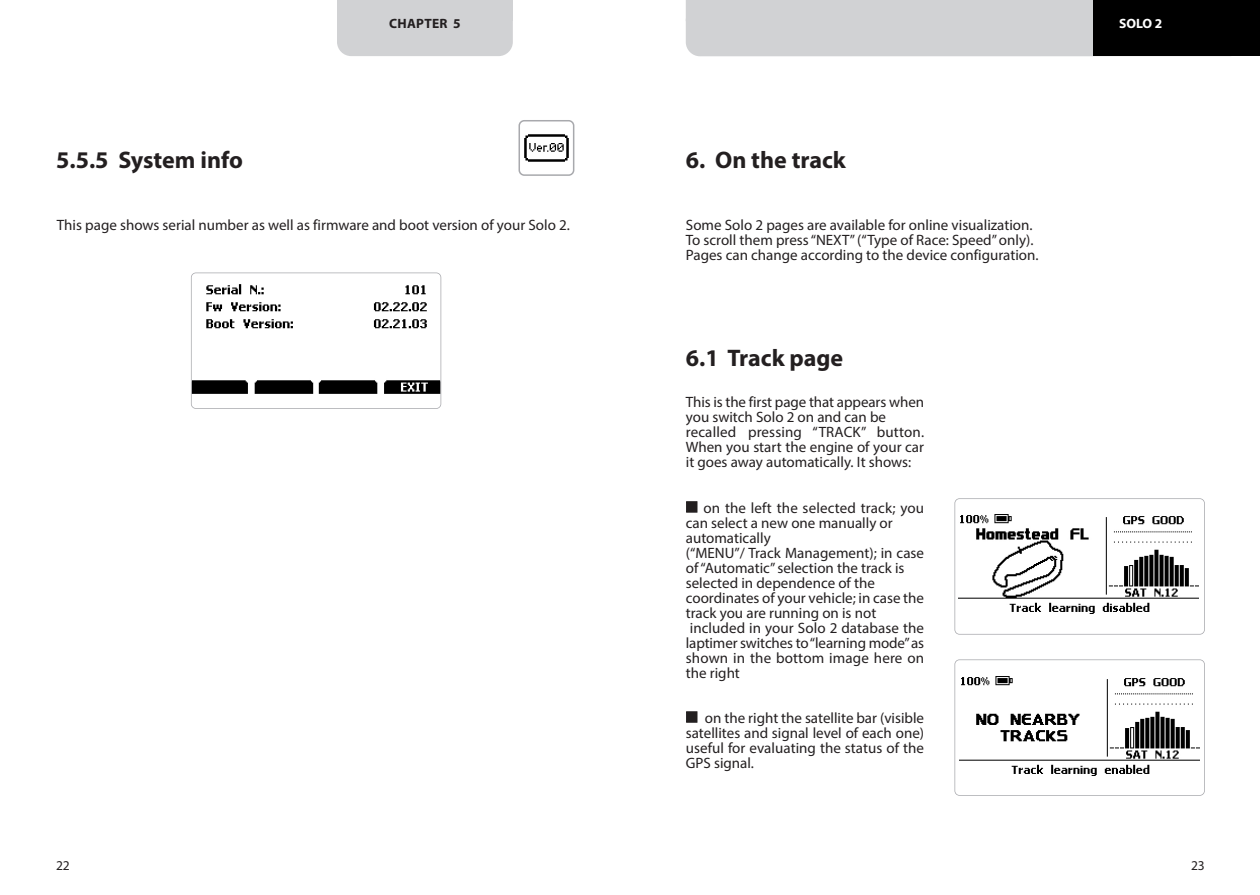
<style>
.page{position:relative;width:1260px;height:895px;background:#fff}
.page>*{position:absolute;margin:0;border:0;box-sizing:border-box;transform-origin:0 0}
.t1{font:700 24px "Myriad Pro";color:#231f20}
.t2{font:15px/15px "Myriad Pro";color:#231f20}
.t3{font:700 13.5px "Myriad Pro";letter-spacing:.02em;color:#231f20}
.t4{font:700 13.5px "Myriad Pro";color:#fff}
.t5{font:13.5px "Myriad Pro";color:#231f20}
</style>
<div class="page">
<div style="left:337px;top:0;width:176px;height:21px;background:#d1d2d4"></div>
<div style="left:337px;top:6px;width:176px;height:50px;background:#d1d2d4;border-radius:14px"></div>
<div style="left:685px;top:0;width:558px;height:21px;background:#d1d2d4"></div>
<div style="left:685px;top:6px;width:558px;height:50px;background:#d1d2d4;border-radius:14px"></div>
<div style="left:1093px;top:0;width:166px;height:56px;background:#000"></div>
<svg style="left:518px;top:120px;width:56px;height:56px"></svg>
<img style="left:194px;top:284px;width:244px;height:110px">
<div style="left:191px;top:272px;width:250px;height:137px;border:2px solid #a8a9ad;border-radius:5px"></div>
<img style="left:958px;top:514px;width:240px;height:99px">
<div style="left:954px;top:498px;width:250px;height:136px;border:2px solid #a8a9ad;border-radius:5px"></div>
<img style="left:959px;top:676px;width:240px;height:99px">
<div style="left:954px;top:659px;width:250px;height:136px;border:2px solid #a8a9ad;border-radius:5px"></div>
<p class="t3" style="left:389px;top:18px;width:73px">CHAPTER 5</p>
<h1 class="t1" style="left:56px;top:151px;width:188px">5.5.5 System info</h1>
<h1 class="t1" style="left:685px;top:151px;width:162px">6. On the track</h1>
<p class="t2" style="left:57px;top:219px;width:514px">This page shows serial number as well as firmware and boot version of your Solo 2.</p>
<p class="t2" style="left:685px;top:219px;width:354px">Some Solo 2 pages are available for online visualization.<br>To scroll them press“NEXT”(“Type of Race: Speed”only).<br>Pages can change according to the device configuration.</p>
<h1 class="t1" style="left:685px;top:349px;width:159px">6.1 Track page</h1>
<p class="t2" style="left:685px;top:396px;width:240px">This is the first page that appears when you switch Solo 2 on and can be recalled pressing “TRACK” button.<br>When you start the engine of your car it goes away automatically. It shows:</p>
<p class="t2" style="left:685px;top:501px;width:240px">■ on the left the selected track; you can select a new one manually or automatically<br>(“MENU”/ Track Management); in case of“Automatic”selection the track is selected in dependence of the coordinates of your vehicle; in case the track you are running on is not included in your Solo 2 database the laptimer switches to“learning mode”as shown in the bottom image here on the right</p>
<p class="t2" style="left:685px;top:711px;width:240px;text-align:justify">■ on the right the satellite bar (visible satellites and signal level of each one) useful for evaluating the status of the GPS signal.</p>
<p class="t4" style="left:1119px;top:18px;width:45px">SOLO 2</p>
<p class="t5" style="left:56px;top:860px;width:15px">22</p>
<p class="t5" style="left:1191px;top:860px;width:15px">23</p>
</div>
